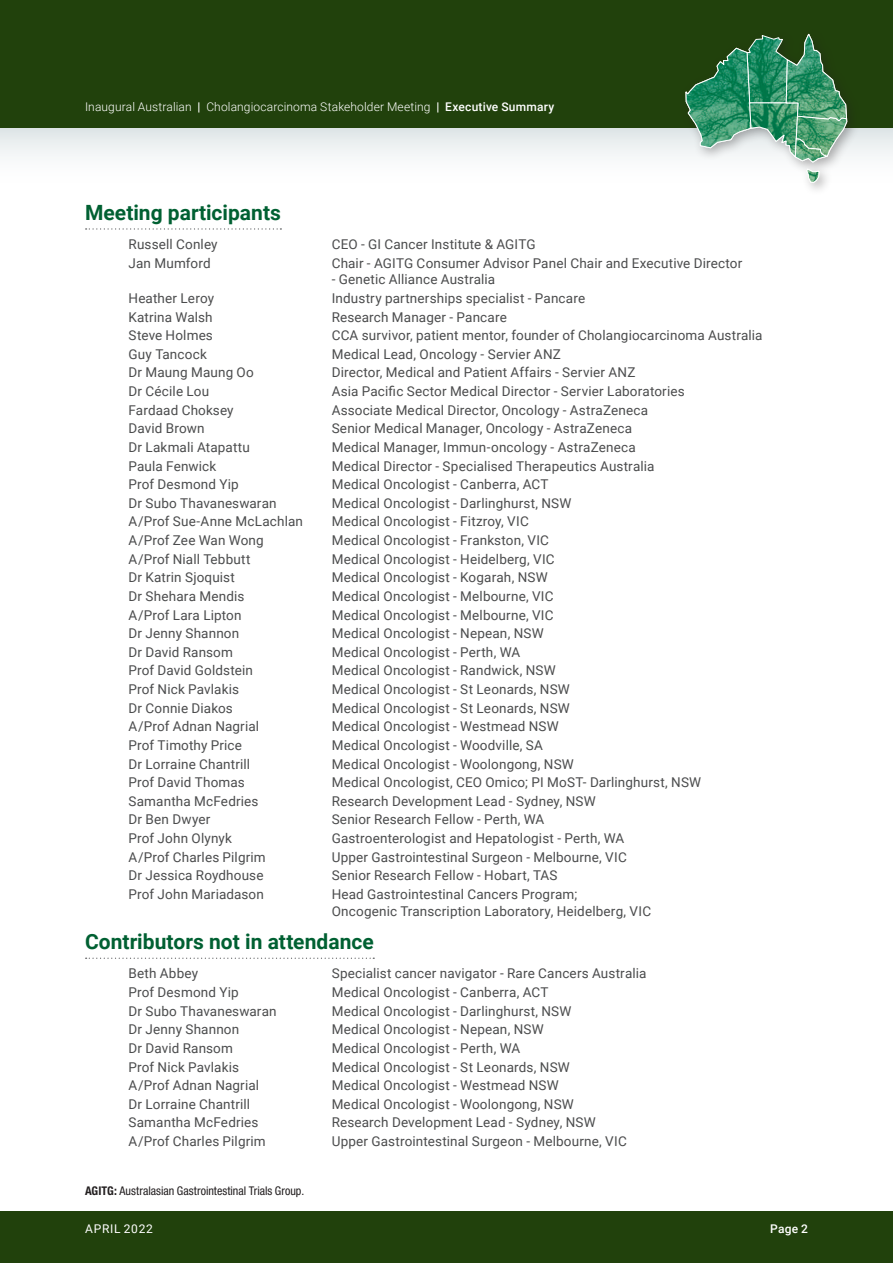
<style>
.page{position:relative;width:893px;height:1263px;background:#fff}
.page>*{position:absolute;margin:0;border:0;box-sizing:border-box;transform-origin:0 0}
.t1{font:700 21px "Roboto";color:#006032}
.t2{font:13.5px/16.5px "Roboto";letter-spacing:.01em;color:#4b4c4d}
.t3{font:300 12px "Roboto";letter-spacing:.01em;color:#fff}
.t4{font:condensed 12px "Helvetica Neue LT Std";color:#231f20}
.t5{font:12px "Roboto";letter-spacing:.06em;color:#fff}
.t6{font:500 12px "Roboto";color:#fff}
.s1{font-weight:500}
.s2{font-weight:700}
</style>
<div class="page">
<svg style="left:0;top:128px;width:893px;height:28px;fill:#eaeeef"></svg>
<div style="left:0;top:0;width:893px;height:128px;background:#21410c"></div>
<svg style="left:86px;top:228px;width:195px;height:2px"></svg>
<svg style="left:86px;top:958px;width:288px;height:1px"></svg>
<div style="left:0;top:1212px;width:893px;height:51px;background:#21410c"></div>
<div style="left:679px;top:28px;width:181px;height:168px;background:#231f20;opacity:.35"></div>
<svg style="left:685px;top:33px;width:162px;height:150px"></svg>
<p class="t3" style="left:85px;top:98px;width:471px">Inaugural Australian <span class="s1">|</span> Cholangiocarcinoma Stakeholder Meeting <span class="s1">| Executive Summary</span></p>
<h1 class="t1" style="left:85px;top:198px;width:197px">Meeting participants</h1>
<p class="t2" style="left:129px;top:236px;width:91px">Russell Conley</p>
<p class="t2" style="left:332px;top:236px;width:206px">CEO - GI Cancer Institute &amp; AGITG</p>
<p class="t2" style="left:129px;top:254px;width:84px">Jan Mumford</p>
<p class="t2" style="left:332px;top:254px;width:412px">Chair - AGITG Consumer Advisor Panel Chair and Executive Director</p>
<p class="t2" style="left:332px;top:271px;width:165px">- Genetic Alliance Australia</p>
<p class="t2" style="left:129px;top:289px;width:87px">Heather Leroy</p>
<p class="t2" style="left:332px;top:289px;width:255px">Industry partnerships specialist - Pancare</p>
<p class="t2" style="left:129px;top:308px;width:86px">Katrina Walsh</p>
<p class="t2" style="left:332px;top:308px;width:177px">Research Manager - Pancare</p>
<p class="t2" style="left:129px;top:327px;width:86px">Steve Holmes</p>
<p class="t2" style="left:332px;top:327px;width:432px">CCA survivor, patient mentor, founder of Cholangiocarcinoma Australia</p>
<p class="t2" style="left:129px;top:345px;width:80px">Guy Tancock</p>
<p class="t2" style="left:332px;top:345px;width:231px">Medical Lead, Oncology - Servier ANZ</p>
<p class="t2" style="left:129px;top:364px;width:127px">Dr Maung Maung Oo</p>
<p class="t2" style="left:332px;top:364px;width:305px">Director, Medical and Patient Affairs - Servier ANZ</p>
<p class="t2" style="left:129px;top:382px;width:82px">Dr Cécile Lou</p>
<p class="t2" style="left:332px;top:382px;width:354px">Asia Pacific Sector Medical Director - Servier Laboratories</p>
<p class="t2" style="left:129px;top:401px;width:107px">Fardaad Choksey</p>
<p class="t2" style="left:332px;top:401px;width:318px">Associate Medical Director, Oncology - AstraZeneca</p>
<p class="t2" style="left:129px;top:420px;width:77px">David Brown</p>
<p class="t2" style="left:332px;top:420px;width:302px">Senior Medical Manager, Oncology - AstraZeneca</p>
<p class="t2" style="left:129px;top:438px;width:123px">Dr Lakmali Atapattu</p>
<p class="t2" style="left:332px;top:438px;width:306px">Medical Manager, Immun-oncology - AstraZeneca</p>
<p class="t2" style="left:129px;top:457px;width:89px">Paula Fenwick</p>
<p class="t2" style="left:332px;top:457px;width:324px">Medical Director - Specialised Therapeutics Australia</p>
<p class="t2" style="left:129px;top:476px;width:112px">Prof Desmond Yip</p>
<p class="t2" style="left:332px;top:476px;width:218px">Medical Oncologist - Canberra, ACT</p>
<p class="t2" style="left:129px;top:494px;width:150px">Dr Subo Thavaneswaran</p>
<p class="t2" style="left:332px;top:494px;width:241px">Medical Oncologist - Darlinghurst, NSW</p>
<p class="t2" style="left:129px;top:513px;width:176px">A/Prof Sue-Anne McLachlan</p>
<p class="t2" style="left:332px;top:513px;width:199px">Medical Oncologist - Fitzroy, VIC</p>
<p class="t2" style="left:129px;top:531px;width:137px">A/Prof Zee Wan Wong</p>
<p class="t2" style="left:332px;top:531px;width:219px">Medical Oncologist - Frankston, VIC</p>
<p class="t2" style="left:129px;top:550px;width:123px">A/Prof Niall Tebbutt</p>
<p class="t2" style="left:332px;top:550px;width:224px">Medical Oncologist - Heidelberg, VIC</p>
<p class="t2" style="left:129px;top:569px;width:108px">Dr Katrin Sjoquist</p>
<p class="t2" style="left:332px;top:569px;width:218px">Medical Oncologist - Kogarah, NSW</p>
<p class="t2" style="left:129px;top:587px;width:117px">Dr Shehara Mendis</p>
<p class="t2" style="left:332px;top:587px;width:223px">Medical Oncologist - Melbourne, VIC</p>
<p class="t2" style="left:129px;top:606px;width:115px">A/Prof Lara Lipton</p>
<p class="t2" style="left:332px;top:606px;width:223px">Medical Oncologist - Melbourne, VIC</p>
<p class="t2" style="left:129px;top:625px;width:112px">Dr Jenny Shannon</p>
<p class="t2" style="left:332px;top:625px;width:214px">Medical Oncologist - Nepean, NSW</p>
<p class="t2" style="left:129px;top:643px;width:106px">Dr David Ransom</p>
<p class="t2" style="left:332px;top:643px;width:190px">Medical Oncologist - Perth, WA</p>
<p class="t2" style="left:129px;top:662px;width:126px">Prof David Goldstein</p>
<p class="t2" style="left:332px;top:662px;width:226px">Medical Oncologist - Randwick, NSW</p>
<p class="t2" style="left:129px;top:680px;width:112px">Prof Nick Pavlakis</p>
<p class="t2" style="left:332px;top:680px;width:240px">Medical Oncologist - St Leonards, NSW</p>
<p class="t2" style="left:129px;top:699px;width:106px">Dr Connie Diakos</p>
<p class="t2" style="left:332px;top:699px;width:240px">Medical Oncologist - St Leonards, NSW</p>
<p class="t2" style="left:129px;top:718px;width:132px">A/Prof Adnan Nagrial</p>
<p class="t2" style="left:332px;top:718px;width:229px">Medical Oncologist - Westmead NSW</p>
<p class="t2" style="left:129px;top:736px;width:115px">Prof Timothy Price</p>
<p class="t2" style="left:332px;top:736px;width:213px">Medical Oncologist - Woodville, SA</p>
<p class="t2" style="left:129px;top:755px;width:123px">Dr Lorraine Chantrill</p>
<p class="t2" style="left:332px;top:755px;width:244px">Medical Oncologist - Woolongong, NSW</p>
<p class="t2" style="left:129px;top:774px;width:118px">Prof David Thomas</p>
<p class="t2" style="left:332px;top:774px;width:371px">Medical Oncologist, CEO Omico; PI MoST- Darlinghurst, NSW</p>
<p class="t2" style="left:129px;top:792px;width:131px">Samantha McFedries</p>
<p class="t2" style="left:332px;top:792px;width:266px">Research Development Lead - Sydney, NSW</p>
<p class="t2" style="left:129px;top:811px;width:83px">Dr Ben Dwyer</p>
<p class="t2" style="left:332px;top:811px;width:214px">Senior Research Fellow - Perth, WA</p>
<p class="t2" style="left:129px;top:829px;width:105px">Prof John Olynyk</p>
<p class="t2" style="left:332px;top:829px;width:294px">Gastroenterologist and Hepatologist - Perth, WA</p>
<p class="t2" style="left:129px;top:848px;width:139px">A/Prof Charles Pilgrim</p>
<p class="t2" style="left:332px;top:848px;width:297px">Upper Gastrointestinal Surgeon - Melbourne, VIC</p>
<p class="t2" style="left:129px;top:867px;width:136px">Dr Jessica Roydhouse</p>
<p class="t2" style="left:332px;top:867px;width:227px">Senior Research Fellow - Hobart, TAS</p>
<p class="t2" style="left:129px;top:885px;width:137px">Prof John Mariadason</p>
<p class="t2" style="left:332px;top:885px;width:321px">Head Gastrointestinal Cancers Program;<br>Oncogenic Transcription Laboratory, Heidelberg, VIC</p>
<h1 class="t1" style="left:85px;top:927px;width:290px">Contributors not in attendance</h1>
<p class="t2" style="left:129px;top:965px;width:71px">Beth Abbey</p>
<p class="t2" style="left:332px;top:965px;width:316px">Specialist cancer navigator - Rare Cancers Australia</p>
<p class="t2" style="left:129px;top:983px;width:112px">Prof Desmond Yip</p>
<p class="t2" style="left:332px;top:983px;width:218px">Medical Oncologist - Canberra, ACT</p>
<p class="t2" style="left:129px;top:1002px;width:150px">Dr Subo Thavaneswaran</p>
<p class="t2" style="left:332px;top:1002px;width:241px">Medical Oncologist - Darlinghurst, NSW</p>
<p class="t2" style="left:129px;top:1021px;width:112px">Dr Jenny Shannon</p>
<p class="t2" style="left:332px;top:1021px;width:214px">Medical Oncologist - Nepean, NSW</p>
<p class="t2" style="left:129px;top:1039px;width:106px">Dr David Ransom</p>
<p class="t2" style="left:332px;top:1039px;width:190px">Medical Oncologist - Perth, WA</p>
<p class="t2" style="left:129px;top:1058px;width:112px">Prof Nick Pavlakis</p>
<p class="t2" style="left:332px;top:1058px;width:240px">Medical Oncologist - St Leonards, NSW</p>
<p class="t2" style="left:129px;top:1076px;width:132px">A/Prof Adnan Nagrial</p>
<p class="t2" style="left:332px;top:1076px;width:229px">Medical Oncologist - Westmead NSW</p>
<p class="t2" style="left:129px;top:1095px;width:123px">Dr Lorraine Chantrill</p>
<p class="t2" style="left:332px;top:1095px;width:244px">Medical Oncologist - Woolongong, NSW</p>
<p class="t2" style="left:129px;top:1114px;width:131px">Samantha McFedries</p>
<p class="t2" style="left:332px;top:1114px;width:266px">Research Development Lead - Sydney, NSW</p>
<p class="t2" style="left:129px;top:1132px;width:139px">A/Prof Charles Pilgrim</p>
<p class="t2" style="left:332px;top:1132px;width:297px">Upper Gastrointestinal Surgeon - Melbourne, VIC</p>
<p class="t4" style="left:85px;top:1184px;width:221px"><span class="s2">AGITG:</span> Australasian Gastrointestinal Trials Group.</p>
<p class="t5" style="left:85px;top:1220px;width:69px">APRIL 2022</p>
<p class="t6" style="left:770px;top:1220px;width:39px">Page 2</p>
</div>
